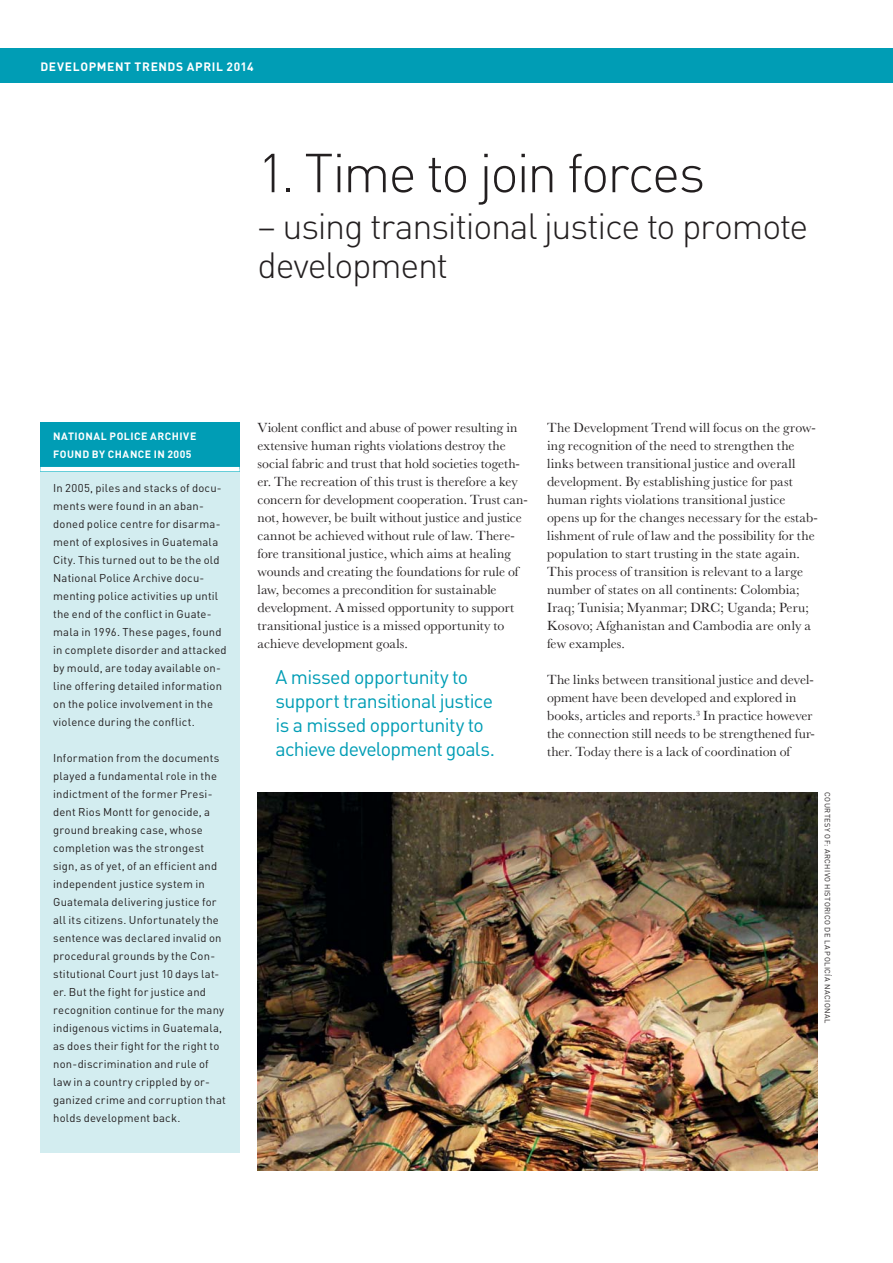
<style>
.page{position:relative;width:893px;height:1263px;background:#fff}
.page>*{position:absolute;margin:0;border:0;box-sizing:border-box;transform-origin:0 0}
.t1{font:300 54px "DIN Pro";letter-spacing:-.04em;color:#231f20}
.t2{font:300 36px/39px "DIN Pro";letter-spacing:-.035em;color:#231f20}
.t3{font:19.5px/24px "DIN Pro";letter-spacing:-.03em;color:#009db5}
.t4{font:13.8px/18px "Baskerville MT Std";letter-spacing:.005em;color:#231f20}
.t5{font:700 12px "DIN Pro";letter-spacing:.05em;color:#fff}
.t6{font:11.25px/18px "DIN Pro";letter-spacing:.02em;color:#231f20}
.t7{font:700 10.5px/18px "DIN Pro";letter-spacing:.045em;color:#fff}
.t8{font:7.5px "DIN Pro";letter-spacing:.06em;color:#231f20}
</style>
<div class="page">
<div style="left:0;top:49px;width:893px;height:34px;background:#009db5"></div>
<img style="left:258px;top:792px;width:560px;height:378px">
<div style="left:40px;top:468px;width:200px;height:684px;background:#d3edf0"></div>
<div style="left:40px;top:423px;width:200px;height:46px;background:#009db5"></div>
<hr style="left:40px;top:467px;width:200px;height:4px;background:#fff">
<p class="t5" style="left:40px;top:62px;width:215px">DEVELOPMENT TRENDS APRIL 2014</p>
<h1 class="t1" style="left:258px;top:154px;width:449px">1. Time to join forces</h1>
<h2 class="t2" style="left:258px;top:211px;width:552px">– using transitional justice to promote development</h2>
<p class="t7" style="left:53px;top:429px;width:145px">NATIONAL POLICE ARCHIVE<br>FOUND BY CHANCE IN 2005</p>
<p class="t6" style="left:53px;top:480px;width:175px">In 2005, piles and stacks of docu&shy;ments were found in an aban&shy;doned police centre for disarma&shy;ment of explosives in Guatemala<br>City. This turned out to be the old<br>National Police Archive docu&shy;menting police activities up until the end of the conflict in Guate&shy;mala in 1996. These pages, found in complete disorder and attacked by mould, are today available on&shy;line offering detailed information on the police involvement in the violence during the conflict.</p>
<p class="t6" style="left:53px;top:750px;width:174px">Information from the documents played a fundamental role in the indictment of the former Presi&shy;dent Rios Montt for genocide, a ground breaking case, whose completion was the strongest sign, as of yet, of an efficient and independent justice system in<br>Guatemala delivering justice for all its citizens. Unfortunately the sentence was declared invalid on procedural grounds by the Con&shy;stitutional Court just 10 days lat&shy;er. But the fight for justice and recognition continue for the many indigenous victims in Guatemala, as does their fight for the right to non-discrimination and rule of law in a country crippled by or&shy;ganized crime and corruption that holds development back.</p>
<p class="t4" style="left:258px;top:420px;width:272px">Violent conflict and abuse of power resulting in extensive human rights violations destroy the social fabric and trust that hold societies togeth&shy;er. The recreation of this trust is therefore a key concern for development cooperation. Trust can&shy;not, however, be built without justice and justice cannot be achieved without rule of law. There&shy;fore transitional justice, which aims at healing wounds and creating the foundations for rule of law, becomes a precondition for sustainable development. A missed opportunity to support transitional justice is a missed opportunity to achieve development goals.</p>
<p class="t4" style="left:547px;top:420px;width:272px">The Development Trend will focus on the grow&shy;ing recognition of the need to strengthen the links between transitional justice and overall development. By establishing justice for past human rights violations transitional justice opens up for the changes necessary for the estab&shy;lishment of rule of law and the possibility for the population to start trusting in the state again.<br>This process of transition is relevant to a large number of states on all continents: Colombia; Iraq; Tunisia; Myanmar; DRC; Uganda; Peru; Kosovo; Afghanistan and Cambodia are only a few examples.</p>
<p class="t4" style="left:547px;top:672px;width:269px">The links between transitional justice and devel&shy;opment have been developed and explored in books, articles and reports.<sup>3</sup> In practice however the connection still needs to be strengthened fur&shy;ther. Today there is a lack of coordination of</p>
<h3 class="t3" style="left:276px;top:667px;width:221px">A missed opportunity to support transitional justice is a missed opportunity to achieve development goals.</h3>
<p class="t8" style="left:830px;top:792px;width:233px;rotate:90deg">COURTESY OF: ARCHIVO HISTORICO DE LA POLICÍA NACIONAL</p>
</div>
